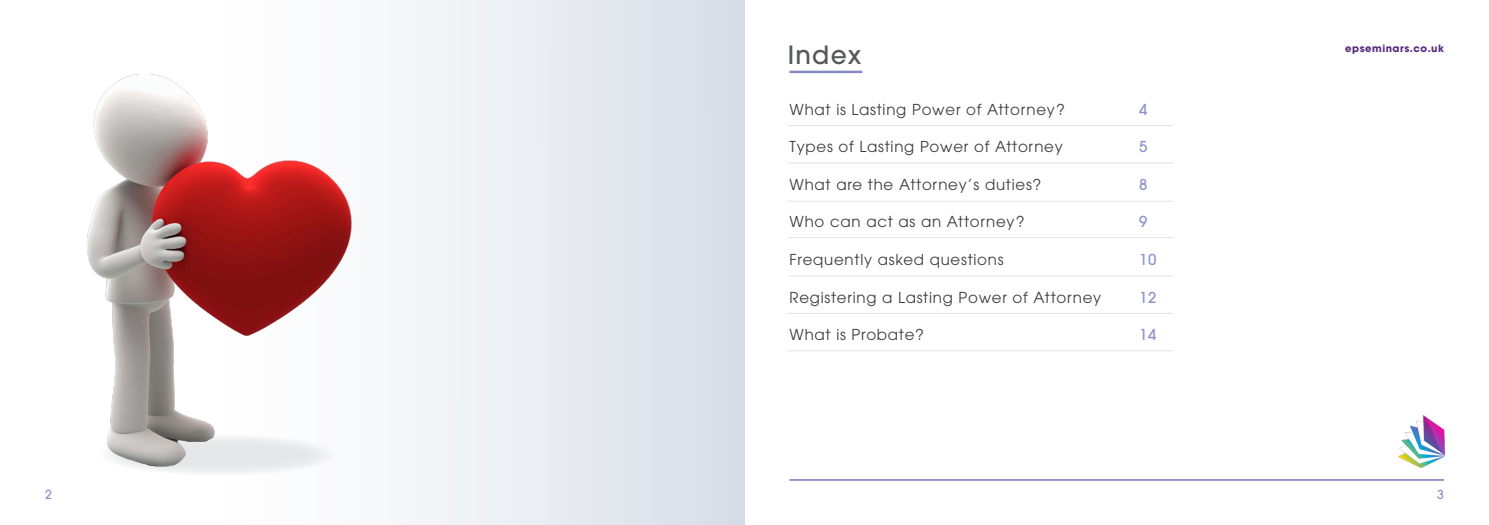
<style>
.page{position:relative;width:1489px;height:525px;background:#fff}
.page>*{position:absolute;margin:0;border:0;box-sizing:border-box;transform-origin:0 0}
.t1{font:500 25px "ITC Avant Garde Pro";letter-spacing:.05em;color:#57585a}
.t2{font:15px "ITC Avant Garde Pro";letter-spacing:.05em;color:#3e3e3f}
.t3{font:500 15px "ITC Avant Garde Pro";color:#8f93c8}
.t4{font:500 12.5px "ITC Avant Garde Pro";color:#8f93c8}
.t5{font:700 10px "ITC Avant Garde Pro";letter-spacing:.05em;color:#572b7e}
</style>
<div class="page">
<div style="left:0;top:0;width:744px;height:524px;background:linear-gradient(to right,#fff,#dde3eb)"></div>
<hr style="left:789px;top:478px;width:654px;height:2px;background:#8f93c8">
<hr style="left:789px;top:71px;width:73px;height:2px;background:#858ac3">
<hr style="left:787px;top:125px;width:386px;height:1px;background:#e0e2f1">
<hr style="left:787px;top:162px;width:386px;height:1px;background:#e0e2f1">
<hr style="left:787px;top:237px;width:386px;height:1px;background:#e0e2f1">
<hr style="left:787px;top:201px;width:386px;height:1px;background:#e0e2f1">
<hr style="left:787px;top:275px;width:386px;height:1px;background:#e0e2f1">
<hr style="left:787px;top:313px;width:386px;height:1px;background:#e0e2f1">
<hr style="left:787px;top:350px;width:386px;height:1px;background:#e0e2f1">
<img style="left:1398px;top:415px;width:48px;height:52px">
<img style="left:80px;top:10px;width:281px;height:476px">
<p class="t4" style="left:45px;top:486px;width:8px">2</p>
<p class="t1" style="left:787px;top:39px;width:75px">Index</p>
<p class="t2" style="left:789px;top:100px;width:277px">What is Lasting Power of Attorney?</p>
<p class="t2" style="left:789px;top:137px;width:275px">Types of Lasting Power of Attorney</p>
<p class="t2" style="left:789px;top:175px;width:253px">What are the Attorney’s duties?</p>
<p class="t2" style="left:789px;top:212px;width:237px">Who can act as an Attorney?</p>
<p class="t2" style="left:789px;top:250px;width:215px">Frequently asked questions</p>
<p class="t2" style="left:789px;top:287px;width:313px">Registering a Lasting Power of Attorney</p>
<p class="t2" style="left:789px;top:325px;width:136px">What is Probate?</p>
<p class="t3" style="left:1138px;top:100px;width:10px">4</p>
<p class="t3" style="left:1138px;top:137px;width:10px">5</p>
<p class="t3" style="left:1138px;top:175px;width:10px">8</p>
<p class="t3" style="left:1138px;top:212px;width:10px">9</p>
<p class="t3" style="left:1138px;top:250px;width:19px">10</p>
<p class="t3" style="left:1138px;top:287px;width:19px">12</p>
<p class="t3" style="left:1138px;top:325px;width:19px">14</p>
<p class="t5" style="left:1345px;top:42px;width:100px">epseminars.co.uk</p>
<p class="t4" style="left:1436px;top:486px;width:8px">3</p>
</div>
